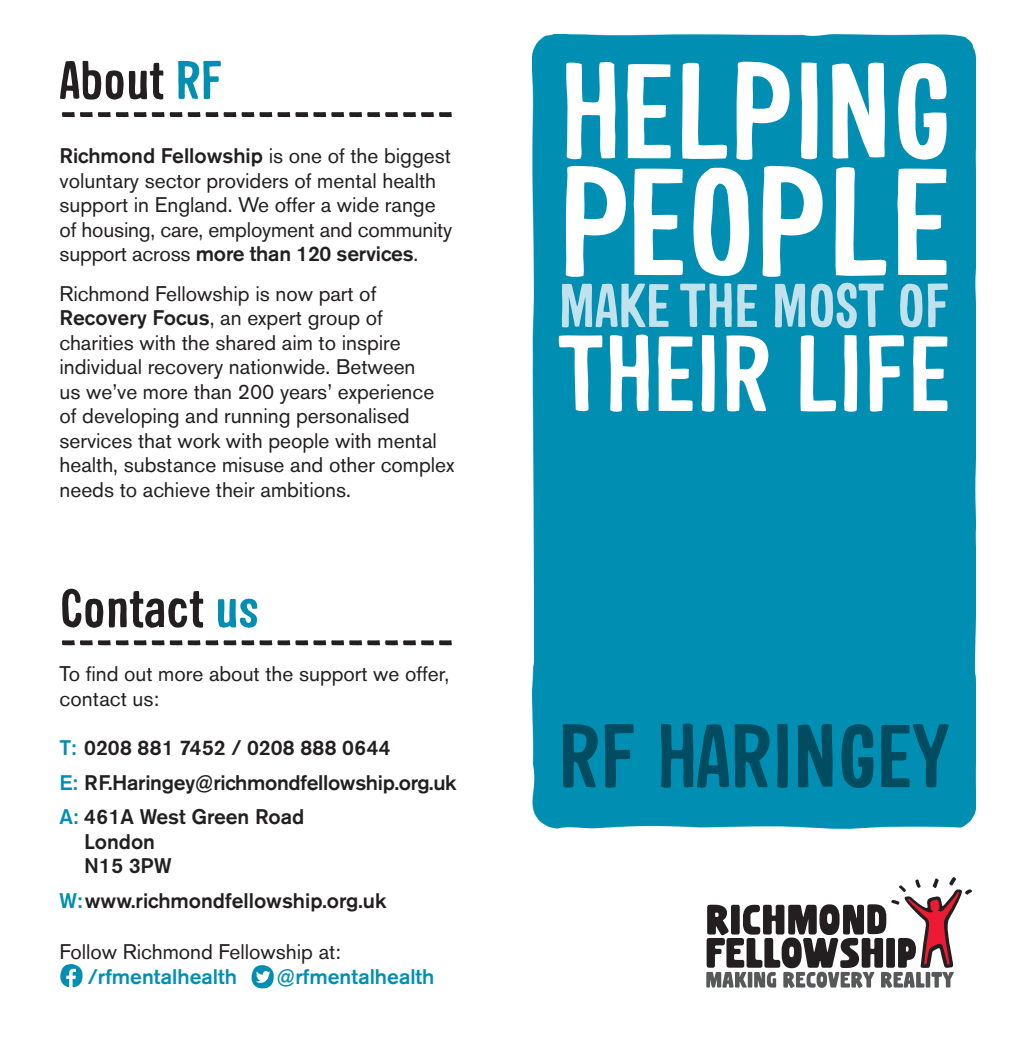
<style>
.page{position:relative;width:1012px;height:1062px;background:#fff}
.page>*{position:absolute;margin:0;border:0;box-sizing:border-box;transform-origin:0 0}
.t1{font:700 149.45px "Sini";color:#fff}
.t2{font:700 132.3px "Sini";color:#fff}
.t3{font:700 104.83px "Sini";color:#fff}
.t4{font:700 87.5px "Sini";color:#004c61}
.t5{font:700 60.02px "Sini";color:#c1e1ec}
.t6{font:700 52.5px "Sini";color:#231f20}
.t7{font:21px/24.5px "Akzidenz Grotesk BE";color:#231f20}
.t8{font:500 21px/34.5px "Akzidenz Grotesk BE";color:#231f20}
.t9{font:500 21px "Akzidenz Grotesk BE";color:#008fb3}
.s1{color:#008fb3}
.s2{font-weight:500}
</style>
<div class="page">
<svg style="left:60px;top:964px;width:22px;height:23px"></svg>
<svg style="left:252px;top:965px;width:22px;height:23px"></svg>
<div style="left:532px;top:35px;width:444px;height:793px;background:#008fb3"></div>
<svg style="left:706px;top:877px;width:266px;height:111px"></svg>
<h3 class="t6" style="left:60px;top:61px;width:164px">About <span class="s1">RF</span></h3>
<h3 class="t6" style="left:60px;top:91px;width:396px">----------------------</h3>
<p class="t7" style="left:60px;top:146px;width:394px"><span class="s2">Richmond Fellowship</span> is one of the biggest voluntary sector providers of mental health support in England. We offer a wide range of housing, care, employment and community support across <span class="s2">more than 120 services</span>.</p>
<p class="t7" style="left:60px;top:283px;width:397px">Richmond Fellowship is now part of <span class="s2">Recovery Focus</span>, an expert group of charities with the shared aim to inspire individual recovery nationwide. Between<br>us we’ve more than 200 years’ experience of developing and running personalised services that work with people with mental health, substance misuse and other complex needs to achieve their ambitions.</p>
<h3 class="t6" style="left:60px;top:589px;width:201px">Contact <span class="s1">us</span></h3>
<h3 class="t6" style="left:60px;top:619px;width:396px">----------------------</h3>
<p class="t7" style="left:60px;top:664px;width:391px">To find out more about the support we offer, contact us:</p>
<p class="t8" style="left:60px;top:732px;width:399px"><span class="s1">T:</span> 0208 881 7452 / 0208 888 0644<br><span class="s1">E:</span> RF.Haringey@richmondfellowship.org.uk<br><span class="s1">A:</span> 461A West Green Road</p>
<p class="t8" style="left:84px;top:831px;width:89px;line-height:24.5px">London<br>N15 3PW</p>
<p class="t8" style="left:60px;top:884px;width:328px"><span class="s1">W:</span>www.richmondfellowship.org.uk</p>
<p class="t7" style="left:60px;top:942px;width:283px">Follow Richmond Fellowship at:</p>
<p class="t9" style="left:88px;top:969px;width:151px">/rfmentalhealth</p>
<p class="t9" style="left:277px;top:969px;width:159px">@rfmentalhealth</p>
<h2 class="t2" style="left:558px;top:63px;width:394px">HELPING</h2>
<h1 class="t1" style="left:558px;top:167px;width:394px">PEOPLE</h1>
<h3 class="t5" style="left:559px;top:283px;width:392px">MAKE THE MOST OF</h3>
<h3 class="t3" style="left:558px;top:335px;width:394px">THEIR LIFE</h3>
<h3 class="t4" style="left:558px;top:724px;width:393px">RF HARINGEY</h3>
</div>
